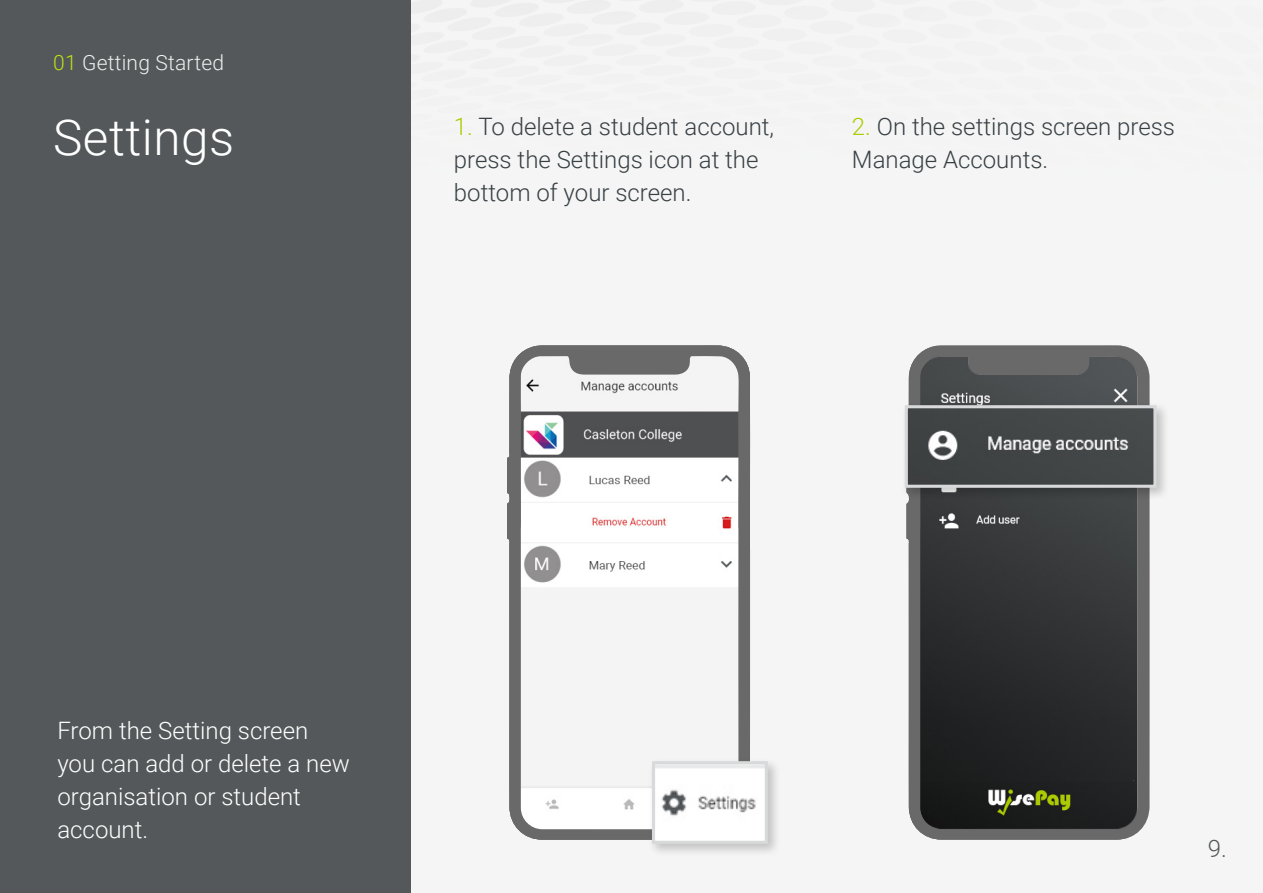
<style>
.page{position:relative;width:1263px;height:893px;background:#f5f5f5}
.page>*{position:absolute;margin:0;border:0;box-sizing:border-box;transform-origin:0 0}
.t1{font:300 49.5px "Roboto";letter-spacing:.01em;color:#fff}
.t2{font:300 24px/33px "Roboto";color:#384044}
.t3{font:300 24px/33px "Roboto";color:#fff}
.t4{font:300 24px "Roboto";color:#54585a}
.t5{font:300 21px "Roboto";letter-spacing:.01em;color:#eee}
.s1{color:#c0df16}
.s2{color:#adcb00}
</style>
<div class="page">
<div style="left:0;top:0;width:410px;height:893px;background:#54585a"></div>
<svg style="left:906px;top:345px;width:243px;height:495px;background:#3e3f40"></svg>
<div style="left:901px;top:401px;width:269px;height:100px;background:#000;opacity:.21"></div>
<img style="left:909px;top:409px;width:243px;height:75px">
<div style="left:905px;top:405px;width:251px;height:83px;border:3px solid #d7d9da"></div>
<svg style="left:507px;top:345px;width:243px;height:495px"></svg>
<div style="left:648px;top:757px;width:133px;height:100px;background:#000;opacity:.21"></div>
<img style="left:656px;top:765px;width:108px;height:75px">
<div style="left:652px;top:761px;width:116px;height:83px;border:3px solid #d7d9da"></div>
<p class="t5" style="left:53px;top:48px;width:172px"><span class="s1">01</span> Getting Started</p>
<h1 class="t1" style="left:53px;top:102px;width:182px">Settings</h1>
<p class="t2" style="left:454px;top:109px;width:322px"><span class="s2">1.</span> To delete a student account, press the Settings icon at the bottom of your screen.</p>
<p class="t2" style="left:852px;top:109px;width:325px"><span class="s2">2.</span> On the settings screen press<br>Manage Accounts.</p>
<p class="t3" style="left:57px;top:713px;width:294px">From the Setting screen you can add or delete a new organisation or student account.</p>
<p class="t4" style="left:1208px;top:832px;width:21px">9.</p>
</div>
